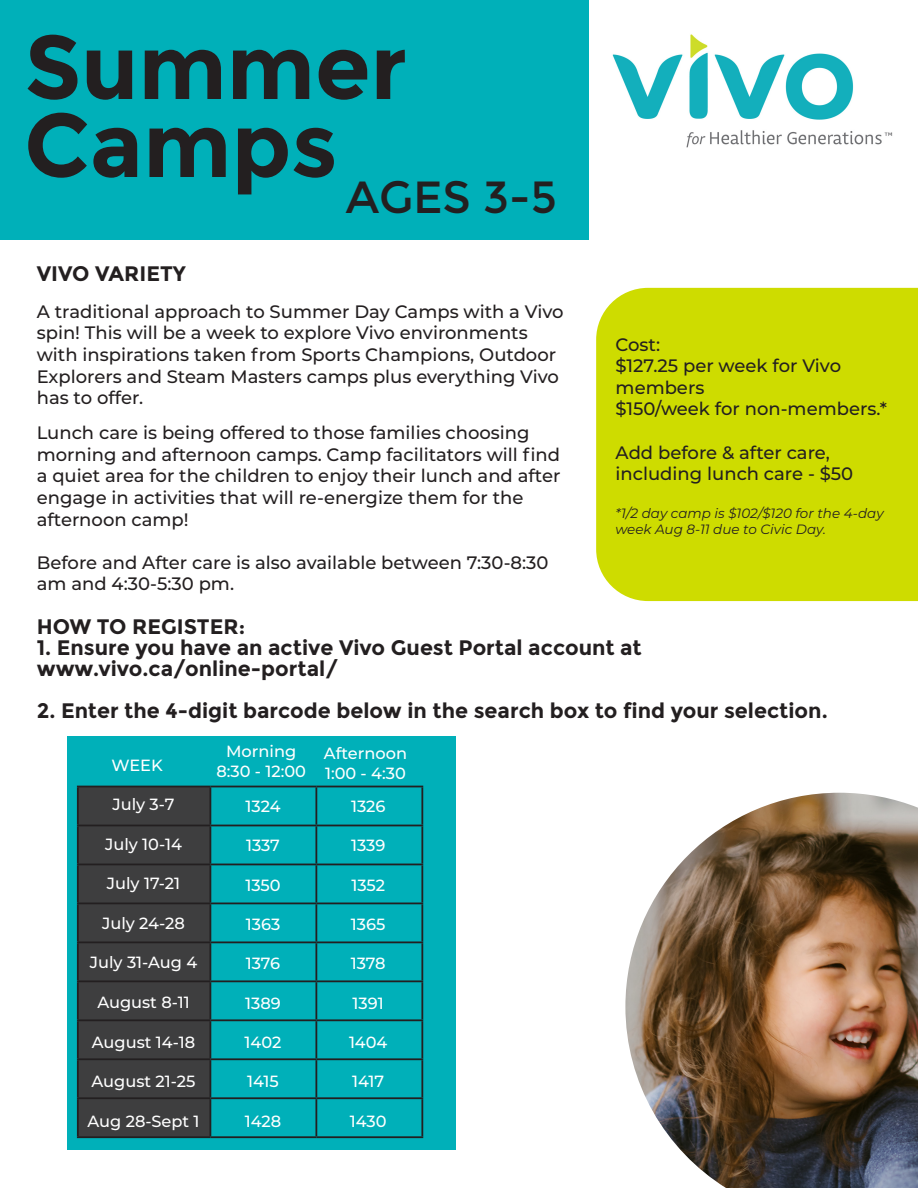
<style>
.page{position:relative;width:918px;height:1188px;background:#fff}
.page>*{position:absolute;margin:0;border:0;box-sizing:border-box;transform-origin:0 0}
.t1{font:700 90px "Montserrat";color:#231f20}
.t2{font:45px "Montserrat";color:#231f20}
.t3{font:700 21px/21px "Montserrat";color:#231f20}
.t4{font:500 18px/21.6px "Montserrat";color:#231f20}
.t5{font:500 16.2px/19.5px "Montserrat";color:#fff;text-align:center}
.t6{font:italic 13.5px/16.2px "Montserrat";color:#231f20}
</style>
<div class="page">
<div style="left:596px;top:288px;width:322px;height:313px;background:#cedc00"></div>
<div style="left:0;top:0;width:589px;height:240px;background:#00b0b9"></div>
<div style="left:68px;top:737px;width:388px;height:413px;background:#00b0b9"></div>
<div style="left:79px;top:787px;width:131px;height:349px;background:#3e3e3f"></div>
<hr style="left:77px;top:786px;width:133px;height:1px;background:#231f20">
<hr style="left:77px;top:787px;width:2px;height:38px;background:#231f20">
<hr style="left:210px;top:786px;width:106px;height:1px;background:#231f20">
<hr style="left:210px;top:787px;width:1px;height:38px;background:#231f20">
<hr style="left:316px;top:786px;width:107px;height:1px;background:#231f20">
<hr style="left:315px;top:787px;width:2px;height:38px;background:#231f20">
<hr style="left:421px;top:787px;width:2px;height:38px;background:#231f20">
<hr style="left:77px;top:825px;width:133px;height:1px;background:#231f20">
<hr style="left:77px;top:826px;width:2px;height:38px;background:#231f20">
<hr style="left:210px;top:825px;width:106px;height:1px;background:#231f20">
<hr style="left:210px;top:826px;width:1px;height:38px;background:#231f20">
<hr style="left:316px;top:825px;width:107px;height:1px;background:#231f20">
<hr style="left:315px;top:826px;width:2px;height:38px;background:#231f20">
<hr style="left:421px;top:826px;width:2px;height:38px;background:#231f20">
<hr style="left:77px;top:864px;width:133px;height:1px;background:#231f20">
<hr style="left:77px;top:865px;width:2px;height:38px;background:#231f20">
<hr style="left:210px;top:864px;width:106px;height:1px;background:#231f20">
<hr style="left:210px;top:865px;width:1px;height:38px;background:#231f20">
<hr style="left:316px;top:864px;width:107px;height:1px;background:#231f20">
<hr style="left:315px;top:865px;width:2px;height:38px;background:#231f20">
<hr style="left:421px;top:865px;width:2px;height:38px;background:#231f20">
<hr style="left:77px;top:903px;width:133px;height:1px;background:#231f20">
<hr style="left:77px;top:904px;width:2px;height:37px;background:#231f20">
<hr style="left:210px;top:903px;width:106px;height:1px;background:#231f20">
<hr style="left:210px;top:904px;width:1px;height:37px;background:#231f20">
<hr style="left:316px;top:903px;width:107px;height:1px;background:#231f20">
<hr style="left:315px;top:904px;width:2px;height:37px;background:#231f20">
<hr style="left:421px;top:904px;width:2px;height:37px;background:#231f20">
<hr style="left:77px;top:941px;width:133px;height:2px;background:#231f20">
<hr style="left:77px;top:943px;width:2px;height:37px;background:#231f20">
<hr style="left:210px;top:941px;width:106px;height:2px;background:#231f20">
<hr style="left:210px;top:943px;width:1px;height:37px;background:#231f20">
<hr style="left:316px;top:941px;width:107px;height:2px;background:#231f20">
<hr style="left:315px;top:943px;width:2px;height:37px;background:#231f20">
<hr style="left:421px;top:943px;width:2px;height:37px;background:#231f20">
<hr style="left:77px;top:980px;width:133px;height:2px;background:#231f20">
<hr style="left:77px;top:982px;width:2px;height:37px;background:#231f20">
<hr style="left:210px;top:980px;width:106px;height:2px;background:#231f20">
<hr style="left:210px;top:982px;width:1px;height:37px;background:#231f20">
<hr style="left:316px;top:980px;width:107px;height:2px;background:#231f20">
<hr style="left:315px;top:982px;width:2px;height:37px;background:#231f20">
<hr style="left:421px;top:982px;width:2px;height:37px;background:#231f20">
<hr style="left:77px;top:1019px;width:133px;height:2px;background:#231f20">
<hr style="left:77px;top:1021px;width:2px;height:37px;background:#231f20">
<hr style="left:210px;top:1019px;width:106px;height:2px;background:#231f20">
<hr style="left:210px;top:1021px;width:1px;height:37px;background:#231f20">
<hr style="left:316px;top:1019px;width:107px;height:2px;background:#231f20">
<hr style="left:315px;top:1021px;width:2px;height:37px;background:#231f20">
<hr style="left:421px;top:1021px;width:2px;height:37px;background:#231f20">
<hr style="left:77px;top:1058px;width:133px;height:2px;background:#231f20">
<hr style="left:77px;top:1060px;width:2px;height:37px;background:#231f20">
<hr style="left:210px;top:1058px;width:106px;height:2px;background:#231f20">
<hr style="left:210px;top:1060px;width:1px;height:37px;background:#231f20">
<hr style="left:316px;top:1058px;width:107px;height:2px;background:#231f20">
<hr style="left:315px;top:1060px;width:2px;height:37px;background:#231f20">
<hr style="left:421px;top:1060px;width:2px;height:37px;background:#231f20">
<hr style="left:77px;top:1097px;width:133px;height:2px;background:#231f20">
<hr style="left:77px;top:1099px;width:2px;height:37px;background:#231f20">
<hr style="left:210px;top:1097px;width:106px;height:2px;background:#231f20">
<hr style="left:210px;top:1099px;width:1px;height:37px;background:#231f20">
<hr style="left:316px;top:1097px;width:107px;height:2px;background:#231f20">
<hr style="left:315px;top:1099px;width:2px;height:37px;background:#231f20">
<hr style="left:421px;top:1099px;width:2px;height:37px;background:#231f20">
<hr style="left:77px;top:1136px;width:133px;height:2px;background:#231f20">
<hr style="left:210px;top:1136px;width:106px;height:2px;background:#231f20">
<hr style="left:316px;top:1136px;width:107px;height:2px;background:#231f20">
<img style="left:625px;top:793px;width:293px;height:395px">
<img style="left:612px;top:34px;width:281px;height:114px">
<p class="t1" style="left:24px;top:14px;width:385px">Summer</p>
<p class="t1" style="left:24px;top:92px;width:315px">Camps</p>
<p class="t2" style="left:346px;top:171px;width:213px">AGES 3-5</p>
<p class="t3" style="left:37px;top:263px;width:151px">VIVO VARIETY</p>
<p class="t4" style="left:37px;top:300px;width:528px">A traditional approach to Summer Day Camps with a Vivo spin! This will be a week to explore Vivo environments with inspirations taken from Sports Champions, Outdoor Explorers and Steam Masters camps plus everything Vivo has to offer.</p>
<p class="t4" style="left:37px;top:421px;width:525px">Lunch care is being offered to those families choosing morning and afternoon camps. Camp facilitators will find a quiet area for the children to enjoy their lunch and after engage in activities that will re-energize them for the afternoon camp!</p>
<p class="t4" style="left:37px;top:551px;width:513px">Before and After care is also available between 7:30-8:30 am and 4:30-5:30 pm.</p>
<p class="t4" style="left:616px;top:333px;width:273px">Cost:<br>$127.25 per week for Vivo members<br>$150/week for non-members.*</p>
<p class="t4" style="left:616px;top:441px;width:239px">Add before &amp; after care, including lunch care - $50</p>
<p class="t6" style="left:616px;top:505px;width:270px">*1/2 day camp is $102/$120 for the 4-day week Aug 8-11 due to Civic Day.</p>
<p class="t3" style="left:37px;top:617px;width:210px">HOW TO REGISTER:</p>
<p class="t3" style="left:37px;top:638px;width:606px">1. Ensure you have an active Vivo Guest Portal account at www.vivo.ca/online-portal/</p>
<p class="t3" style="left:37px;top:701px;width:792px">2. Enter the 4-digit barcode below in the search box to find your selection.</p>
<p class="t5" style="left:111px;top:755px;width:53px">WEEK</p>
<p class="t5" style="left:112px;top:794px;width:64px">July 3-7</p>
<p class="t5" style="left:105px;top:834px;width:78px">July 10-14</p>
<p class="t5" style="left:107px;top:873px;width:75px">July 17-21</p>
<p class="t5" style="left:102px;top:913px;width:84px">July 24-28</p>
<p class="t5" style="left:90px;top:952px;width:109px">July 31-Aug 4</p>
<p class="t5" style="left:97px;top:992px;width:94px">August 8-11</p>
<p class="t5" style="left:92px;top:1031px;width:105px">August 14-18</p>
<p class="t5" style="left:92px;top:1071px;width:105px">August 21-25</p>
<p class="t5" style="left:88px;top:1110px;width:113px">Aug 28-Sept 1</p>
<p class="t5" style="left:216px;top:741px;width:91px">Morning<br>8:30 - 12:00</p>
<p class="t5" style="left:324px;top:743px;width:85px;text-align:left">Afternoon<br>1:00 - 4:30</p>
<p class="t5" style="left:246px;top:796px;width:37px">1324</p>
<p class="t5" style="left:246px;top:835px;width:35px">1337</p>
<p class="t5" style="left:245px;top:875px;width:37px">1350</p>
<p class="t5" style="left:246px;top:914px;width:36px">1363</p>
<p class="t5" style="left:246px;top:953px;width:36px">1376</p>
<p class="t5" style="left:245px;top:993px;width:37px">1389</p>
<p class="t5" style="left:245px;top:1032px;width:38px">1402</p>
<p class="t5" style="left:247px;top:1071px;width:33px">1415</p>
<p class="t5" style="left:245px;top:1110px;width:38px">1428</p>
<p class="t5" style="left:351px;top:796px;width:36px">1326</p>
<p class="t5" style="left:351px;top:835px;width:36px">1339</p>
<p class="t5" style="left:351px;top:875px;width:35px">1352</p>
<p class="t5" style="left:351px;top:914px;width:36px">1365</p>
<p class="t5" style="left:351px;top:953px;width:36px">1378</p>
<p class="t5" style="left:353px;top:993px;width:33px">1391</p>
<p class="t5" style="left:349px;top:1032px;width:40px">1404</p>
<p class="t5" style="left:352px;top:1071px;width:34px">1417</p>
<p class="t5" style="left:350px;top:1110px;width:38px">1430</p>
</div>
